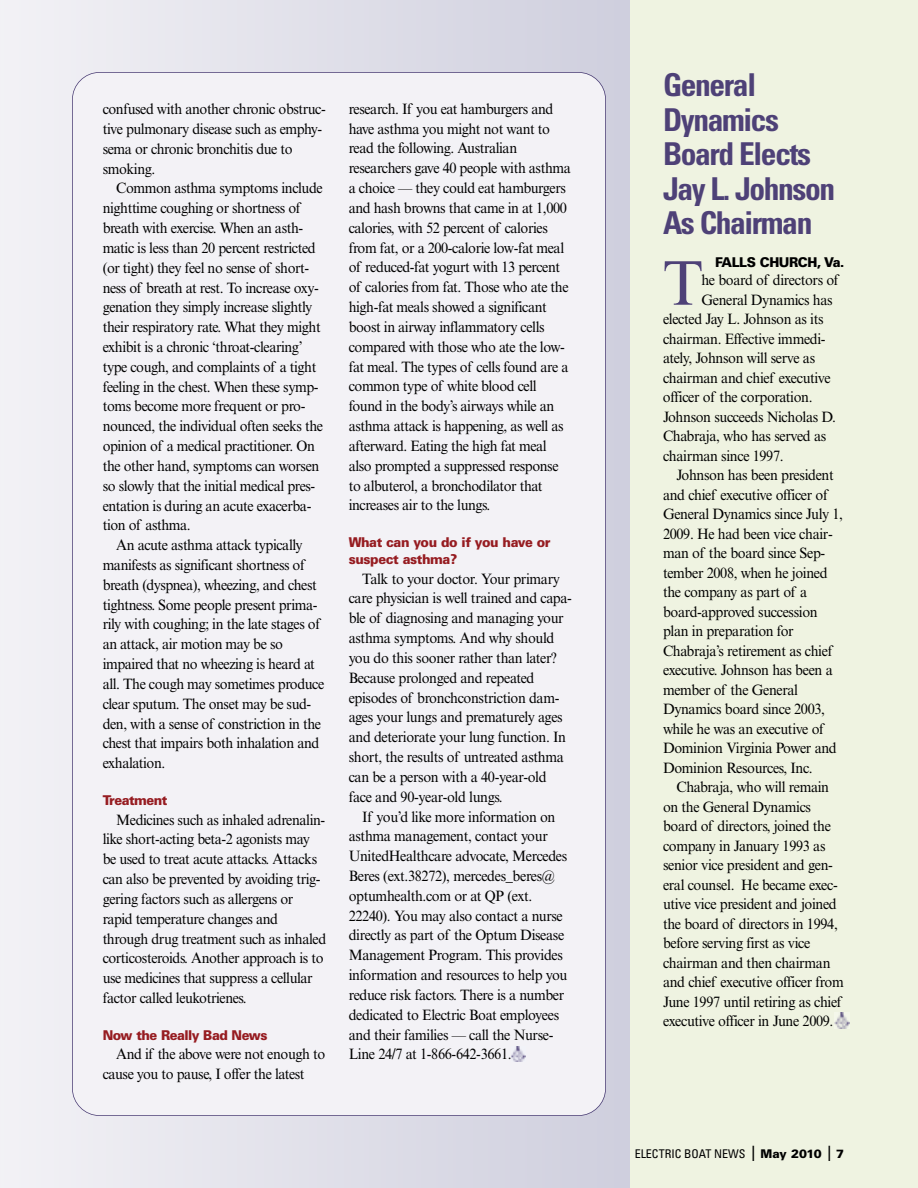
<style>
.page{position:relative;width:918px;height:1188px;background:#fff}
.page>*{position:absolute;margin:0;border:0;box-sizing:border-box;transform-origin:0 0}
.t1{font:63.3px "Times NRMT";color:#4e4177;scale:.95 1}
.t2{font:700 condensed 31.5px/34.5px "Univers";letter-spacing:-.045em;color:#4e4177}
.t3{font:15px/19.8px "Times NRMT";letter-spacing:-.03em;color:#000;scale:.95 1}
.t4{font:900 13.5px/16.8px "Univers";letter-spacing:-.04em;color:#961c21;scale:.95 1}
.t5{font:900 13.5px "Univers";letter-spacing:-.035em;color:#000;scale:.95 1}
.t6{font:condensed 12px "Univers";color:#000}
.s1{font-weight:300;font-stretch:normal;font-size:21px}
.s2{font-weight:900;font-stretch:normal}
</style>
<div class="page">
<div style="left:628px;top:0;width:290px;height:1188px;background:#eff3e1"></div>
<div style="left:0;top:0;width:630px;height:1188px;background:linear-gradient(to right,#f0eff4,#cecedd)"></div>
<hr style="left:0;top:0;width:1px;height:1188px;background:#f2f1f5">
<div style="left:73px;top:73px;width:532px;height:1042px;background:#f3f2f6;border-radius:27px"></div>
<img style="left:511px;top:1047px;width:15px;height:15px">
<img style="left:834px;top:1013px;width:15px;height:15px">
<p class="t3" style="left:103px;top:101px;width:236px">confused with another chronic obstruc&shy;tive pulmonary disease such as emphy&shy;sema or chronic bronchitis due to smoking.</p>
<p class="t3" style="left:103px;top:180px;width:234px;text-indent:14px">Common asthma symptoms include nighttime coughing or shortness of breath with exercise. When an asth&shy;matic is less than 20 percent restricted (or tight) they feel no sense of short&shy;ness of breath at rest. To increase oxy&shy;genation they simply increase slightly their respiratory rate. What they might exhibit is a chronic ‘throat-clearing’ type cough, and complaints of a tight feeling in the chest. When these symp&shy;toms become more frequent or pro&shy;nounced, the individual often seeks the opinion of a medical practitioner. On the other hand, symptoms can worsen so slowly that the initial medical pres&shy;entation is during an acute exacerba&shy;tion of asthma.</p>
<p class="t3" style="left:103px;top:537px;width:235px;text-indent:14px">An acute asthma attack typically manifests as significant shortness of breath (dyspnea), wheezing, and chest tightness. Some people present prima&shy;rily with coughing; in the late stages of an attack, air motion may be so impaired that no wheezing is heard at all. The cough may sometimes produce clear sputum. The onset may be sud&shy;den, with a sense of constriction in the chest that impairs both inhalation and exhalation.</p>
<p class="t4" style="left:103px;top:793px;width:70px">Treatment</p>
<p class="t3" style="left:103px;top:811px;width:237px;text-indent:14px">Medicines such as inhaled adrenalin&shy;like short-acting beta-2 agonists may be used to treat acute attacks. Attacks can also be prevented by avoiding trig&shy;gering factors such as allergens or rapid temperature changes and through drug treatment such as inhaled corticosteroids. Another approach is to use medicines that suppress a cellular factor called leukotrienes.</p>
<p class="t4" style="left:103px;top:1028px;width:175px">Now the Really Bad News</p>
<p class="t3" style="left:103px;top:1046px;width:236px;text-indent:13px">And if the above were not enough to cause you to pause, I offer the latest</p>
<p class="t3" style="left:349px;top:100px;width:235px">research. If you eat hamburgers and have asthma you might not want to read the following. Australian researchers gave 40 people with asthma a choice — they could eat hamburgers and hash browns that came in at 1,000 calories, with 52 percent of calories from fat, or a 200-calorie low-fat meal of reduced-fat yogurt with 13 percent of calories from fat. Those who ate the high-fat meals showed a significant boost in airway inflammatory cells compared with those who ate the low&shy;fat meal. The types of cells found are a common type of white blood cell found in the body’s airways while an asthma attack is happening, as well as afterward. Eating the high fat meal also prompted a suppressed response to albuterol, a bronchodilator that increases air to the lungs.</p>
<p class="t4" style="left:349px;top:535px;width:214px">What can you do if you have or suspect asthma?</p>
<p class="t3" style="left:349px;top:570px;width:236px;text-indent:13px">Talk to your doctor. Your primary care physician is well trained and capa&shy;ble of diagnosing and managing your asthma symptoms. And why should you do this sooner rather than later?<br>Because prolonged and repeated episodes of bronchconstriction dam&shy;ages your lungs and prematurely ages and deteriorate your lung function. In short, the results of untreated asthma can be a person with a 40-year-old face and 90-year-old lungs.</p>
<p class="t3" style="left:349px;top:808px;width:232px;text-indent:14px">If you’d like more information on asthma management, contact your UnitedHealthcare advocate, Mercedes Beres (ext.38272), mercedes_beres@ optumhealth.com or at QP (ext.<br>22240). You may also contact a nurse directly as part of the Optum Disease Management Program. This provides information and resources to help you reduce risk factors. There is a number dedicated to Electric Boat employees and their families — call the Nurse-Line 24/7 at 1-866-642-3661.</p>
<h2 class="t2" style="left:663px;top:70px;width:174px">General<br>Dynamics<br>Board Elects<br>Jay L. Johnson<br>As Chairman</h2>
<p class="t5" style="left:715px;top:258px;width:138px">FALLS CHURCH, Va.</p>
<h1 class="t1" style="left:663px;top:261px;width:44px">T</h1>
<p class="t3" style="left:701px;top:272px;width:146px">he board of directors of</p>
<p class="t3" style="left:701px;top:291px;width:140px">General Dynamics has</p>
<p class="t3" style="left:663px;top:311px;width:171px">elected Jay L. Johnson as its</p>
<p class="t3" style="left:663px;top:330px;width:173px">chairman. Effective immedi-</p>
<p class="t3" style="left:663px;top:350px;width:162px">ately, Johnson will serve as</p>
<p class="t3" style="left:663px;top:369px;width:178px">chairman and chief executive</p>
<p class="t3" style="left:663px;top:389px;width:159px">officer of the corporation.</p>
<p class="t3" style="left:663px;top:408px;width:184px">Johnson succeeds Nicholas D.</p>
<p class="t3" style="left:663px;top:428px;width:173px">Chabraja, who has served as</p>
<p class="t3" style="left:663px;top:447px;width:129px">chairman since 1997.</p>
<p class="t3" style="left:677px;top:467px;width:167px">Johnson has been president</p>
<p class="t3" style="left:663px;top:486px;width:175px">and chief executive officer of</p>
<p class="t3" style="left:663px;top:506px;width:191px">General Dynamics since July 1,</p>
<p class="t3" style="left:663px;top:525px;width:180px">2009. He had been vice chair-</p>
<p class="t3" style="left:663px;top:545px;width:172px">man of the board since Sep-</p>
<p class="t3" style="left:663px;top:564px;width:175px">tember 2008, when he joined</p>
<p class="t3" style="left:663px;top:584px;width:153px">the company as part of a</p>
<p class="t3" style="left:663px;top:603px;width:164px">board-approved succession</p>
<p class="t3" style="left:663px;top:623px;width:139px">plan in preparation for</p>
<p class="t3" style="left:663px;top:642px;width:180px">Chabraja’s retirement as chief</p>
<p class="t3" style="left:663px;top:662px;width:180px">executive. Johnson has been a</p>
<p class="t3" style="left:663px;top:681px;width:144px">member of the General</p>
<p class="t3" style="left:663px;top:701px;width:172px">Dynamics board since 2003,</p>
<p class="t3" style="left:663px;top:720px;width:171px">while he was an executive of</p>
<p class="t3" style="left:663px;top:740px;width:184px">Dominion Virginia Power and</p>
<p class="t3" style="left:663px;top:759px;width:159px">Dominion Resources, Inc.</p>
<p class="t3" style="left:677px;top:779px;width:162px">Chabraja, who will remain</p>
<p class="t3" style="left:663px;top:798px;width:157px">on the General Dynamics</p>
<p class="t3" style="left:663px;top:818px;width:178px">board of directors, joined the</p>
<p class="t3" style="left:663px;top:837px;width:173px">company in January 1993 as</p>
<p class="t3" style="left:663px;top:857px;width:180px">senior vice president and gen-</p>
<p class="t3" style="left:663px;top:876px;width:185px">eral counsel. He became exec-</p>
<p class="t3" style="left:663px;top:896px;width:184px">utive vice president and joined</p>
<p class="t3" style="left:663px;top:915px;width:186px">the board of directors in 1994,</p>
<p class="t3" style="left:663px;top:935px;width:157px">before serving first as vice</p>
<p class="t3" style="left:663px;top:954px;width:178px">chairman and then chairman</p>
<p class="t3" style="left:663px;top:974px;width:192px">and chief executive officer from</p>
<p class="t3" style="left:663px;top:993px;width:190px">June 1997 until retiring as chief</p>
<p class="t3" style="left:663px;top:1013px;width:181px">executive officer in June 2009.</p>
<p class="t6" style="left:635px;top:1149px;width:211px">ELECTRIC BOAT NEWS <span class="s1">I</span> <span class="s2">May 2010</span> <span class="s1">I</span> <span class="s2">7</span></p>
</div>
